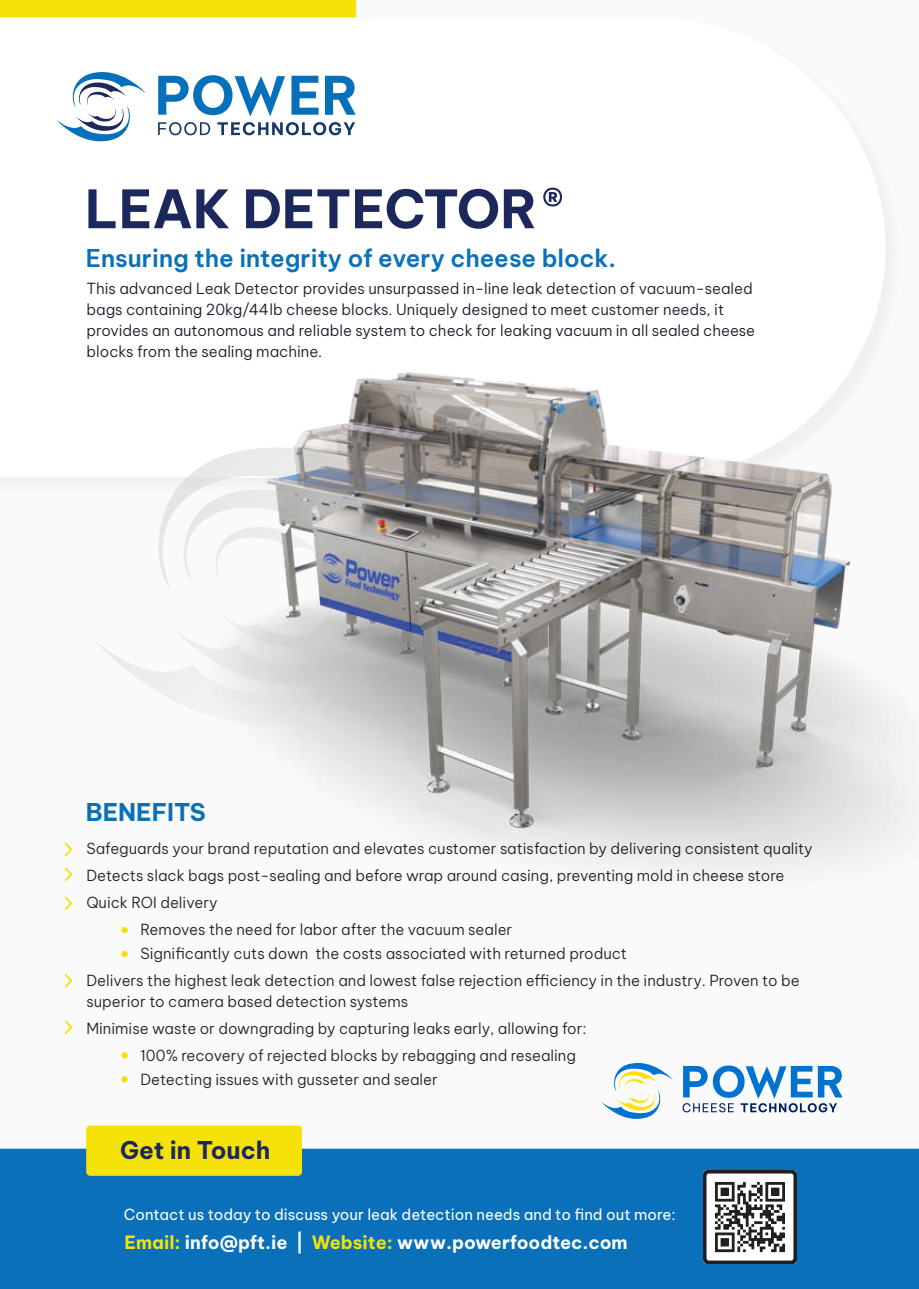
<style>
.page{position:relative;width:919px;height:1289px;background:#fff}
.page>*{position:absolute;margin:0;border:0;box-sizing:border-box;transform-origin:0 0}
.t1{font:700 52.5px "Be Vietnam Pro";color:#1c275b}
.t2{font:600 24px "Be Vietnam Pro";color:#0970b9}
.t3{font:700 24px "Be Vietnam Pro";color:#1c275b}
.t4{font:700 24px "Be Vietnam Pro";color:#0970b9}
.t5{font:700 18px "Be Vietnam Pro";letter-spacing:-.005em;color:#fff}
.t6{font:300 15px/27px "Be Vietnam Pro";color:#231f20}
.t7{font:300 15px/21px "Be Vietnam Pro";color:#1a1728}
.t8{font:15px "Be Vietnam Pro";color:#fff}
.s1{color:#f5e209}
</style>
<div class="page">
<div style="left:0;top:1148px;width:918px;height:140px;background:#0970b9"></div>
<div style="left:86px;top:1125px;width:216px;height:50px;background:#f5e209;border-radius:4px"></div>
<svg style="left:56px;top:72px;width:91px;height:69px"></svg>
<svg style="left:158px;top:75px;width:197px;height:41px"></svg>
<svg style="left:158px;top:122px;width:52px;height:13px"></svg>
<svg style="left:217px;top:122px;width:138px;height:13px"></svg>
<svg style="left:543px;top:188px;width:19px;height:18px"></svg>
<svg style="left:91px;top:467px;width:109px;height:245px"></svg>
<img style="left:200px;top:310px;width:718px;height:567px">
<svg style="left:65px;top:842px;width:7px;height:14px"></svg>
<svg style="left:65px;top:867px;width:7px;height:14px"></svg>
<svg style="left:65px;top:896px;width:7px;height:14px"></svg>
<svg style="left:65px;top:974px;width:7px;height:13px"></svg>
<svg style="left:65px;top:1020px;width:7px;height:14px"></svg>
<svg style="left:121px;top:926px;width:7px;height:7px"></svg>
<div style="left:121px;top:950px;width:7px;height:7px;background:#f5e209;border-radius:50%"></div>
<div style="left:121px;top:1052px;width:7px;height:6px;background:#f5e209;border-radius:50%"></div>
<div style="left:121px;top:1076px;width:7px;height:6px;background:#f5e209;border-radius:50%"></div>
<div style="left:0;top:0;width:356px;height:17px;background:#f5e209"></div>
<svg style="left:600px;top:1063px;width:73px;height:55px"></svg>
<svg style="left:682px;top:1065px;width:160px;height:47px"></svg>
<img style="left:703px;top:1170px;width:93px;height:93px">
<h1 class="t1" style="left:85px;top:164px;width:454px">LEAK DETECTOR</h1>
<h2 class="t2" style="left:86px;top:238px;width:532px">Ensuring the integrity of every cheese block.</h2>
<p class="t7" style="left:86px;top:277px;width:670px">This advanced Leak Detector provides unsurpassed in-line leak detection of vacuum-sealed bags containing 20kg/44lb cheese blocks. Uniquely designed to meet customer needs, it provides an autonomous and reliable system to check for leaking vacuum in all sealed cheese blocks from the sealing machine.</p>
<h2 class="t4" style="left:86px;top:791px;width:122px">BENEFITS</h2>
<p class="t6" style="left:86px;top:834px;width:727px">Safeguards your brand reputation and elevates customer satisfaction by delivering consistent quality</p>
<p class="t6" style="left:86px;top:861px;width:699px">Detects slack bags post-sealing and before wrap around casing, preventing mold in cheese store</p>
<p class="t6" style="left:86px;top:888px;width:133px">Quick ROI delivery</p>
<p class="t6" style="left:140px;top:915px;width:373px">Removes the need for labor after the vacuum sealer</p>
<p class="t6" style="left:86px;top:939px;width:714px;text-indent:54px">Significantly cuts down the costs associated with returned product<br>Delivers the highest leak detection and lowest false rejection efficiency in the industry. Proven to be</p>
<p class="t6" style="left:86px;top:987px;width:323px">superior to camera based detection systems</p>
<p class="t6" style="left:86px;top:1014px;width:501px">Minimise waste or downgrading by capturing leaks early, allowing for:</p>
<p class="t6" style="left:140px;top:1041px;width:437px">100% recovery of rejected blocks by rebagging and resealing</p>
<p class="t6" style="left:140px;top:1065px;width:299px">Detecting issues with gusseter and sealer</p>
<h2 class="t3" style="left:120px;top:1129px;width:152px">Get in Touch</h2>
<p class="t8" style="left:124px;top:1202px;width:553px">Contact us today to discuss your leak detection needs and to find out more:</p>
<p class="t5" style="left:124px;top:1226px;width:504px"><span class="s1">Email:</span> info@pft.ie | <span class="s1">Website:</span> www.powerfoodtec.com</p>
</div>
